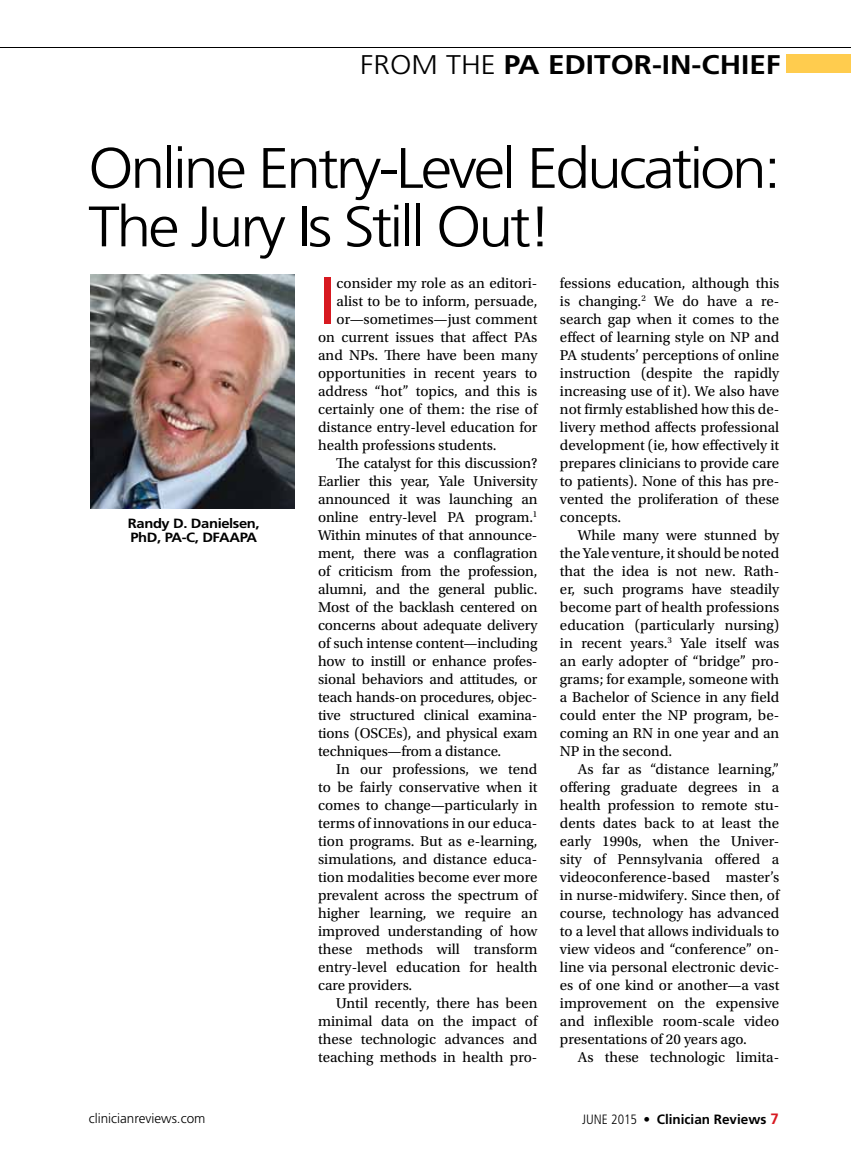
<style>
.page{position:relative;width:851px;height:1161px;background:#fff}
.page>*{position:absolute;margin:0;border:0;box-sizing:border-box;transform-origin:0 0}
.t1{font:66.6px "Frutiger LT Std";color:#d71920}
.t2{font:300 57px/58.5px "Frutiger LT Std";letter-spacing:-.05em;color:#000;scale:1.1 1}
.t3{font:700 27px "Frutiger LT Std";color:#000;scale:1.1 1}
.t4{font:15px/18px "Utopia Std";color:#000;text-align:justify}
.t5{font:700 13.5px "Frutiger LT Std";color:#000}
.t6{font:300 13.5px "Frutiger LT Std";color:#000}
.t7{font:700 13.35px/14.9px "Frutiger LT Std";letter-spacing:-.025em;color:#000;scale:1.1 1}
.s1{font-weight:300}
.s2{font-weight:300;font-stretch:condensed}
.s3{font-weight:400;font-stretch:condensed}
.s4{font-size:15px;color:#d71920}
</style>
<div class="page">
<hr style="left:0;top:47px;width:850px;height:1px;background:#000">
<div style="left:786px;top:54px;width:64px;height:19px;background:#ffcc4e"></div>
<img style="left:90px;top:274px;width:205px;height:234px">
<h3 class="t3" style="left:360px;top:49px;width:384px"><span class="s1">From the</span> PA Editor-in-Chief</h3>
<h2 class="t2" style="left:88px;top:140px;width:631px">Online Entry-Level Education:<br>The Jury Is Still Out!</h2>
<p class="t7" style="left:128px;top:516px;width:121px">Randy D. Danielsen,<br>PhD, PA-C, DFAAPA</p>
<h1 class="t1" style="left:318px;top:262px;width:20px">I</h1>
<p class="t4" style="left:336px;top:274px;width:202px">consider my role as an editori-</p>
<p class="t4" style="left:336px;top:292px;width:202px">alist to be to inform, persuade,</p>
<p class="t4" style="left:336px;top:310px;width:202px">or—sometimes—just comment</p>
<p class="t4" style="left:318px;top:328px;width:221px">on current issues that affect PAs</p>
<p class="t4" style="left:318px;top:346px;width:221px">and NPs. There have been many</p>
<p class="t4" style="left:318px;top:364px;width:221px">opportunities in recent years to</p>
<p class="t4" style="left:318px;top:382px;width:221px">address “hot” topics, and this is</p>
<p class="t4" style="left:318px;top:400px;width:221px">certainly one of them: the rise of</p>
<p class="t4" style="left:318px;top:418px;width:221px">distance entry-level education for</p>
<p class="t4" style="left:318px;top:436px;width:180px">health professions students.</p>
<p class="t4" style="left:336px;top:454px;width:203px">The catalyst for this discussion?</p>
<p class="t4" style="left:318px;top:472px;width:221px">Earlier this year, Yale University</p>
<p class="t4" style="left:318px;top:490px;width:221px">announced it was launching an</p>
<p class="t4" style="left:318px;top:508px;width:221px">online entry-level PA program.<sup>1</sup></p>
<p class="t4" style="left:318px;top:526px;width:221px">Within minutes of that announce-</p>
<p class="t4" style="left:318px;top:544px;width:221px">ment, there was a conflagration</p>
<p class="t4" style="left:318px;top:562px;width:221px">of criticism from the profession,</p>
<p class="t4" style="left:318px;top:580px;width:221px">alumni, and the general public.</p>
<p class="t4" style="left:318px;top:598px;width:221px">Most of the backlash centered on</p>
<p class="t4" style="left:318px;top:616px;width:221px">concerns about adequate delivery</p>
<p class="t4" style="left:318px;top:634px;width:221px">of such intense content—including</p>
<p class="t4" style="left:318px;top:652px;width:221px">how to instill or enhance profes-</p>
<p class="t4" style="left:318px;top:670px;width:221px">sional behaviors and attitudes, or</p>
<p class="t4" style="left:318px;top:688px;width:221px">teach hands-on procedures, objec-</p>
<p class="t4" style="left:318px;top:706px;width:221px">tive structured clinical examina-</p>
<p class="t4" style="left:318px;top:724px;width:221px">tions (OSCEs), and physical exam</p>
<p class="t4" style="left:318px;top:742px;width:185px">techniques—from a distance.</p>
<p class="t4" style="left:336px;top:760px;width:203px">In our professions, we tend</p>
<p class="t4" style="left:318px;top:778px;width:221px">to be fairly conservative when it</p>
<p class="t4" style="left:318px;top:796px;width:221px">comes to change—particularly in</p>
<p class="t4" style="left:318px;top:814px;width:221px">terms of innovations in our educa-</p>
<p class="t4" style="left:318px;top:832px;width:221px">tion programs. But as e-learning,</p>
<p class="t4" style="left:318px;top:850px;width:221px">simulations, and distance educa-</p>
<p class="t4" style="left:318px;top:868px;width:221px">tion modalities become ever more</p>
<p class="t4" style="left:318px;top:886px;width:221px">prevalent across the spectrum of</p>
<p class="t4" style="left:318px;top:904px;width:221px">higher learning, we require an</p>
<p class="t4" style="left:318px;top:922px;width:221px">improved understanding of how</p>
<p class="t4" style="left:318px;top:940px;width:221px">these methods will transform</p>
<p class="t4" style="left:318px;top:958px;width:221px">entry-level education for health</p>
<p class="t4" style="left:318px;top:976px;width:96px">care providers.</p>
<p class="t4" style="left:336px;top:994px;width:203px">Until recently, there has been</p>
<p class="t4" style="left:318px;top:1012px;width:221px">minimal data on the impact of</p>
<p class="t4" style="left:318px;top:1030px;width:221px">these technologic advances and</p>
<p class="t4" style="left:318px;top:1048px;width:221px">teaching methods in health pro-</p>
<p class="t4" style="left:560px;top:274px;width:221px">fessions education, although this is changing.<sup>2</sup> We do have a re&shy;search gap when it comes to the effect of learning style on NP and PA students’ perceptions of online instruction (despite the rapidly increasing use of it). We also have not firmly established how this de&shy;livery method affects professional development (ie, how effectively it prepares clinicians to provide care to patients). None of this has pre&shy;vented the proliferation of these concepts.</p>
<p class="t4" style="left:560px;top:526px;width:221px;text-indent:18px">While many were stunned by the Yale venture, it should be noted that the idea is not new. Rath&shy;er, such programs have steadily become part of health professions education (particularly nursing) in recent years.<sup>3</sup> Yale itself was an early adopter of “bridge” pro&shy;grams; for example, someone with a Bachelor of Science in any field could enter the NP program, be&shy;coming an RN in one year and an NP in the second.</p>
<p class="t4" style="left:560px;top:760px;width:221px;text-indent:18px">As far as “distance learning,” offering graduate degrees in a health profession to remote stu&shy;dents dates back to at least the early 1990s, when the Univer&shy;sity of Pennsylvania offered a videoconference-based master’s in nurse-midwifery. Since then, of course, technology has advanced to a level that allows individuals to view videos and “conference” on&shy;line via personal electronic devic&shy;es of one kind or another—a vast improvement on the expensive and inflexible room-scale video presentations of 20 years ago.</p>
<p class="t4" style="left:578px;top:1048px;width:203px">As these technologic limita-</p>
<p class="t6" style="left:89px;top:1111px;width:118px">clinicianreviews.com</p>
<p class="t5" style="left:582px;top:1112px;width:198px"><span class="s2">JUNE 2015</span> <span class="s3">•</span> Clinician Reviews <span class="s4">7</span></p>
</div>
